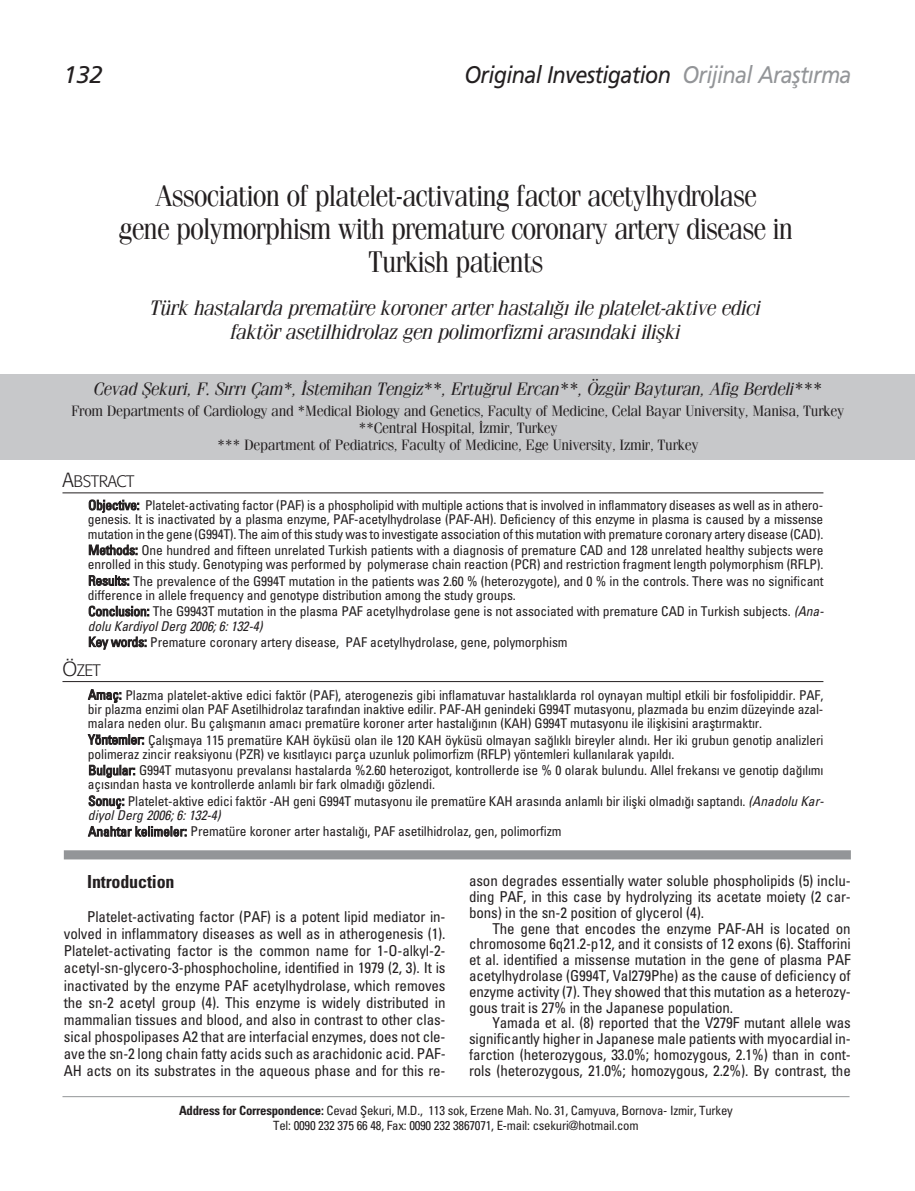
<style>
.page{position:relative;width:915px;height:1191px;background:#fff}
.page>*{position:absolute;margin:0;border:0;box-sizing:border-box;transform-origin:0 0}
.t1{font:30px/33px "Fenice";letter-spacing:-.03em;color:#231f20;text-align:center;scale:.93 1}
.t2{font:italic 24px "Frutiger";letter-spacing:-.03em;color:#231f20;scale:.9 1}
.t3{font:italic 24px "Frutiger";letter-spacing:-.03em;color:#231f20}
.t4{font:italic 21px/24px "Fenice";letter-spacing:-.02em;color:#231f20;text-align:center}
.t5{font:italic 18px "Fenice";letter-spacing:-.02em;color:#231f20}
.t6{font:700 condensed 18px "Univers";letter-spacing:-.01em;color:#231f20}
.t7{font:300 16.5px "Formata";letter-spacing:-.025em;color:#231f20}
.t8{font:condensed 15px/15.8px "Univers";letter-spacing:-.01em;color:#231f20;text-align:justify}
.t9{font:15px/17.1px "Fenice";letter-spacing:-.02em;color:#231f20;text-align:center}
.t10{font:condensed 13.5px/14.2px "Univers";letter-spacing:-.01em;color:#231f20}
.t11{font:condensed 12.75px/15px "Univers";letter-spacing:-.02em;color:#231f20;text-align:center}
.s1{color:#939598}
.s2{font-size:20.25px}
.s3{font-style:italic}
.s4{font-weight:700}
</style>
<div class="page">
<div style="left:0;top:374px;width:914px;height:85px;background:#c7c8ca"></div>
<hr style="left:62px;top:492px;width:761px;height:1px;background:#231f20">
<hr style="left:62px;top:681px;width:761px;height:1px;background:#231f20">
<hr style="left:62px;top:1096px;width:787px;height:1px;background:#939598">
<div style="left:64px;top:850px;width:786px;height:9px;background:#939598"></div>
<h2 class="t3" style="left:64px;top:65px;width:40px">132</h2>
<h2 class="t2" style="left:464px;top:65px;width:431px">Original Investigation <span class="s1">Orijinal Araflt›rma</span></h2>
<h1 class="t1" style="left:119px;top:181px;width:726px">Association of platelet-activating factor acetylhydrolase<br>gene polymorphism with premature coronary artery disease in<br>Turkish patients</h1>
<h3 class="t4" style="left:150px;top:298px;width:612px">Türk hastalarda prematüre koroner arter hastal›¤› ile platelet-aktive edici faktör asetilhidrolaz gen polimorfizmi aras›ndaki iliflki</h3>
<h3 class="t5" style="left:93px;top:382px;width:729px">Cevad fiekuri, F. S›rr› Çam*, ‹stemihan Tengiz**, Ertu¤rul Ercan**, Özgür Bayturan, Afig Berdeli***</h3>
<p class="t9" style="left:71px;top:404px;width:774px">From Departments of Cardiology and *Medical Biology and Genetics, Faculty of Medicine, Celal Bayar University, Manisa, Turkey **Central Hospital, ‹zmir, Turkey<br>*** Department of Pediatrics, Faculty of Medicine, Ege University, Izmir, Turkey</p>
<p class="t7" style="left:62px;top:474px;width:73px"><span class="s2">A</span>BSTRACT</p>
<p class="t10" style="left:88px;top:499px;width:736px;text-align:justify">Objective: Platelet-activating factor (PAF) is a phospholipid with multiple actions that is involved in inflammatory diseases as well as in athero&shy;genesis. It is inactivated by a plasma enzyme, PAF-acetylhydrolase (PAF-AH). Deficiency of this enzyme in plasma is caused by a missense mutation in the gene (G994T). The aim of this study was to investigate association of this mutation with premature coronary artery disease (CAD).</p>
<p class="t10" style="left:88px;top:544px;width:736px">Methods: One hundred and fifteen unrelated Turkish patients with a diagnosis of premature CAD and 128 unrelated healthy subjects were enrolled in this study. Genotyping was performed by polymerase chain reaction (PCR) and restriction fragment length polymorphism (RFLP).</p>
<p class="t10" style="left:88px;top:575px;width:737px">Results: The prevalence of the G994T mutation in the patients was 2.60 % (heterozygote), and 0 % in the controls. There was no significant difference in allele frequency and genotype distribution among the study groups.</p>
<p class="t10" style="left:88px;top:605px;width:739px">Conclusion: The G9943T mutation in the plasma PAF acetylhydrolase gene is not associated with premature CAD in Turkish subjects. <span class="s3">(Ana&shy;dolu KardiyolDerg 2006;6:132-4)</span></p>
<p class="t10" style="left:88px;top:636px;width:481px">Key words: Premature coronary artery disease, PAF acetylhydrolase, gene, polymorphism</p>
<p class="t7" style="left:62px;top:663px;width:40px"><span class="s2">Ö</span>ZET</p>
<p class="t10" style="left:88px;top:689px;width:736px;text-align:justify">Amaç: Plazma platelet-aktive edici faktör (PAF), aterogenezis gibi inflamatuvar hastal›klarda rol oynayan multipl etkili bir fosfolipiddir. PAF, bir plazma enzimi olan PAF Asetilhidrolaz taraf›ndan inaktive edilir. PAF-AH genindeki G994T mutasyonu, plazmada bu enzim düzeyinde azal&shy;malara neden olur. Bu çal›flman›n amac› prematüre koroner arter hastal›¤›n›n (KAH) G994T mutasyonu ile iliflkisini araflt›rmakt›r.</p>
<p class="t10" style="left:88px;top:734px;width:736px">Yöntemler: Çal›flmaya 115 prematüre KAH öyküsü olan ile 120 KAH öyküsü olmayan sa¤l›kl› bireyler al›nd›. Her iki grubun genotip analizleri polimeraz zincir reaksiyonu (PZR) ve k›s›tlay›c› parça uzunluk polimorfizm (RFLP) yöntemleri kullan›larak yap›ld›.</p>
<p class="t10" style="left:88px;top:764px;width:736px">Bulgular: G994T mutasyonu prevalans› hastalarda %2.60 heterozigot, kontrollerde ise % 0 olarak bulundu. Allel frekans› ve genotip da¤›l›m› aç›s›ndan hasta ve kontrollerde anlaml› bir fark olmad›¤› gözlendi.</p>
<p class="t10" style="left:88px;top:795px;width:739px">Sonuç: Platelet-aktive edici faktör -AH geni G994T mutasyonu ile prematüre KAH aras›nda anlaml› bir iliflki olmad›¤› saptand›. <span class="s3">(Anadolu Kar&shy;diyolDerg 2006;6:132-4)</span></p>
<p class="t10" style="left:88px;top:825px;width:475px">Anahtar kelimeler: Prematüre koroner arter hastal›¤›, PAF asetilhidrolaz, gen, polimorfizm</p>
<h3 class="t6" style="left:87px;top:875px;width:89px">Introduction</h3>
<p class="t8" style="left:64px;top:909px;width:383px;line-height:17.1px;text-indent:23px">Platelet-activating factor (PAF) is a potent lipid mediator in&shy;volved in inflammatory diseases as well as in atherogenesis (1).<br>Platelet-activating factor is the common name for 1-O-alkyl-2- acetyl-sn-glycero-3-phosphocholine, identified in 1979 (2, 3). It is inactivated by the enzyme PAF acetylhydrolase, which removes the sn-2 acetyl group (4). This enzyme is widely distributed in mammalian tissues and blood, and also in contrast to other clas&shy;sical phospolipases A2 that are interfacial enzymes, does not cle&shy;ave the sn-2 long chain fatty acids such as arachidonic acid. PAF-AH acts on its substrates in the aqueous phase and for this re-</p>
<p class="t8" style="left:469px;top:874px;width:383px">ason degrades essentially water soluble phospholipids (5) inclu&shy;ding PAF, in this case by hydrolyzing its acetate moiety (2 car&shy;bons) in the sn-2 position of glycerol (4).</p>
<p class="t8" style="left:469px;top:921px;width:383px;text-indent:23px">The gene that encodes the enzyme PAF-AH is located on chromosome 6q21.2-p12, and it consists of 12 exons (6). Stafforini et al. identified a missense mutation in the gene of plasma PAF acetylhydrolase (G994T, Val279Phe) as the cause of deficiency of enzyme activity (7). They showed that this mutation as a heterozy&shy;gous trait is 27% in the Japanese population.</p>
<p class="t8" style="left:469px;top:1016px;width:383px;text-indent:23px">Yamada et al. (8) reported that the V279F mutant allele was significantly higher in Japanese male patients with myocardial in&shy;farction (heterozygous, 33.0%; homozygous, 2.1%) than in cont&shy;rols (heterozygous, 21.0%; homozygous, 2.2%). By contrast, the</p>
<p class="t11" style="left:179px;top:1104px;width:555px"><span class="s4">Address for Correspondence:</span> Cevad fiekuri, M.D., 113 sok, Erzene Mah. No. 31, Camyuva, Bornova- Izmir, Turkey<br>Tel: 0090 232 375 66 48, Fax: 0090 232 3867071, E-mail: csekuri@hotmail.com</p>
</div>
